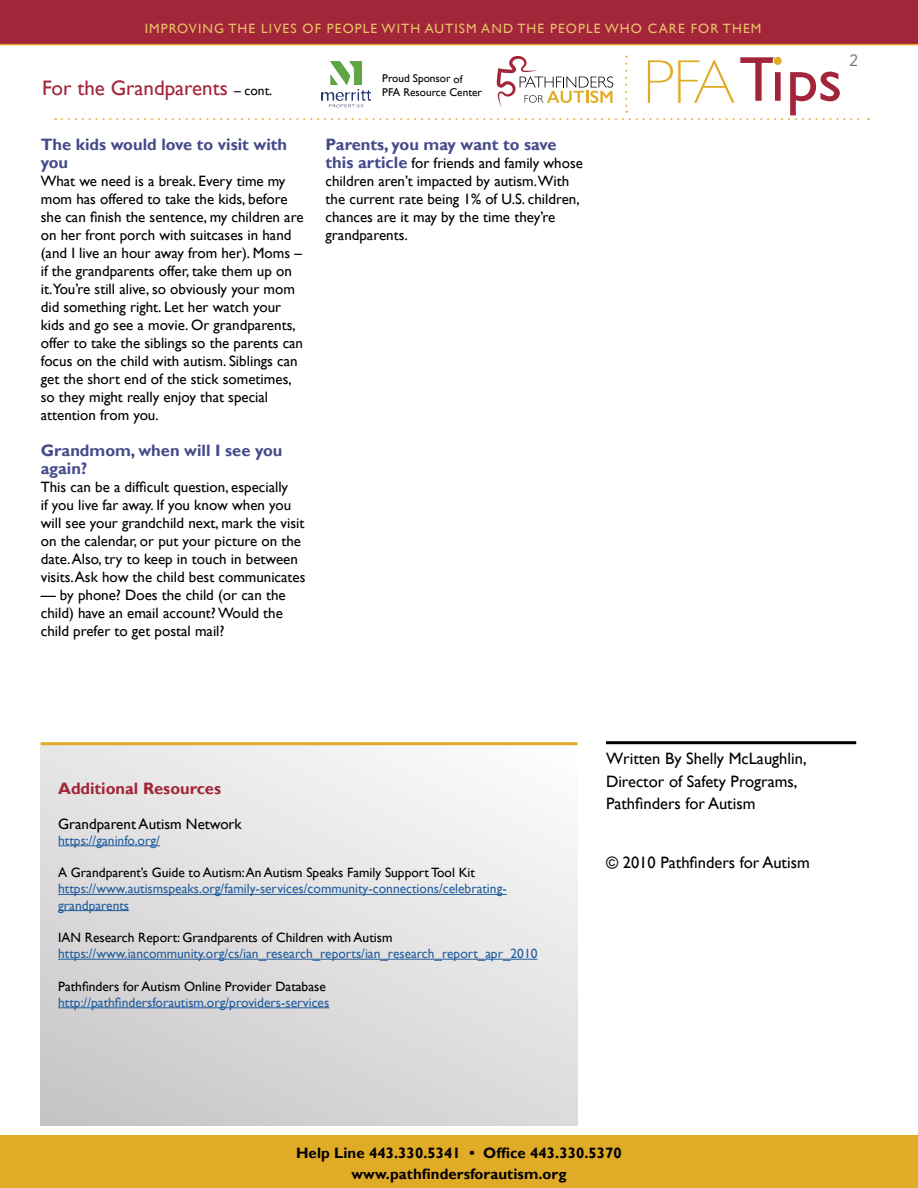
<style>
.page{position:relative;width:918px;height:1188px;background:#fff}
.page>*{position:absolute;margin:0;border:0;box-sizing:border-box;transform-origin:0 0}
.t1{font:21px "Gill Sans";color:#a22539}
.t2{font:16.5px/22.5px "Gill Sans";color:#000}
.t3{font:700 16.5px/18px "Gill Sans";color:#454b8a}
.t4{font:700 16.5px "Gill Sans";color:#a22539}
.t5{font:16.5px "Gotham Narrow";color:#6e6f72}
.t6{font:15px/18px "Gill Sans";color:#000}
.t7{font:700 15px/21px "Gill Sans";letter-spacing:.005em;color:#000;text-align:center}
.t8{font:13.5px/16.2px "Gill Sans";color:#215e9e}
.t9{font:13.5px "Gill Sans";color:#000}
.t10{font:13.5px "Gill Sans";letter-spacing:.08em;color:#e8c068}
.t11{font:11.25px/13.5px "Gill Sans";color:#000}
.s1{font-size:13.5px;color:#000}
.s2{font-weight:700;font-size:16.5px;color:#454b8a}
</style>
<div class="page">
<div style="left:0;top:1136px;width:918px;height:52px;background:#e0ab26"></div>
<div style="left:40px;top:745px;width:538px;height:380px;background:linear-gradient(to bottom,#f3f2f2,#d1ced0)"></div>
<hr style="left:606px;top:741px;width:250px;height:3px;background:#000">
<div style="left:0;top:0;width:918px;height:45px;background:#a22539"></div>
<hr style="left:58px;top:845px;width:102px;height:1px;background:#215e9e">
<hr style="left:58px;top:894px;width:449px;height:1px;background:#215e9e">
<hr style="left:58px;top:910px;width:71px;height:1px;background:#215e9e">
<hr style="left:58px;top:959px;width:480px;height:1px;background:#215e9e">
<hr style="left:58px;top:1007px;width:271px;height:1px;background:#215e9e">
<hr style="left:41px;top:742px;width:537px;height:3px;background:#e0ab26">
<svg style="left:62px;top:56px;width:807px;height:64px"></svg>
<img style="left:330px;top:61px;width:32px;height:24px">
<p class="t10" style="left:145px;top:20px;width:618px">IMPROVING THE LIVES OF PEOPLE WITH AUTISM AND THE PEOPLE WHO CARE FOR THEM</p>
<h1 class="t1" style="left:42px;top:76px;width:231px">For the Grandparents <span class="s1">– cont.</span></h1>
<p class="t3" style="left:41px;top:136px;width:248px">The kids would love to visit with you</p>
<p class="t6" style="left:41px;top:172px;width:264px">What we need is a break. Every time my mom has offered to take the kids, before she can finish the sentence, my children are on her front porch with suitcases in hand (and I live an hour away from her). Moms – if the grandparents offer, take them up on it.You’re still alive, so obviously your mom did something right. Let her watch your kids and go see a movie. Or grandparents, offer to take the siblings so the parents can focus on the child with autism. Siblings can get the short end of the stick sometimes, so they might really enjoy that special attention from you.</p>
<p class="t3" style="left:41px;top:442px;width:243px">Grandmom, when will I see you again?</p>
<p class="t6" style="left:41px;top:478px;width:266px">This can be a difficult question, especially<br>if you live far away. If you know when you will see your grandchild next, mark the visit on the calendar, or put your picture on the date. Also, try to keep in touch in between visits. Ask how the child best communicates</p>
<p class="t6" style="left:41px;top:586px;width:246px">— by phone? Does the child (or can the child) have an email account? Would the child prefer to get postal mail?</p>
<p class="t11" style="left:382px;top:72px;width:101px">Proud Sponsor of<br>PFA Resource Center</p>
<p class="t3" style="left:326px;top:136px;width:232px">Parents, you may want to save</p>
<p class="t6" style="left:326px;top:154px;width:259px"><span class="s2">this article</span> for friends and family whose children aren’t impacted by autism.With the current rate being 1% of U.S. children, chances are it may by the time they’re grandparents.</p>
<p class="t5" style="left:849px;top:50px;width:10px">2</p>
<p class="t4" style="left:58px;top:779px;width:164px">Additional Resources</p>
<p class="t6" style="left:58px;top:815px;width:185px">Grandparent Autism Network</p>
<p class="t8" style="left:58px;top:832px;width:103px">https://ganinfo.org/</p>
<p class="t9" style="left:58px;top:865px;width:418px">A Grandparent’s Guide to Autism: An Autism Speaks Family Support Tool Kit</p>
<p class="t8" style="left:58px;top:881px;width:450px">https://www.autismspeaks.org/family-services/community-connections/celebrating&shy;grandparents</p>
<p class="t9" style="left:58px;top:930px;width:336px">IAN Research Report: Grandparents of Children with Autism</p>
<p class="t8" style="left:58px;top:946px;width:481px">https://www.iancommunity.org/cs/ian_research_reports/ian_research_report_apr_2010</p>
<p class="t9" style="left:58px;top:978px;width:269px">Pathfinders for Autism Online Provider Database</p>
<p class="t8" style="left:58px;top:994px;width:273px">http://pathfindersforautism.org/providers-services</p>
<p class="t2" style="left:606px;top:748px;width:202px">Written By Shelly McLaughlin,<br>Director of Safety Programs,<br>Pathfinders for Autism</p>
<p class="t2" style="left:606px;top:851px;width:205px">© 2010 Pathfinders for Autism</p>
<p class="t7" style="left:296px;top:1143px;width:327px">Help Line 443.330.5341 • Office 443.330.5370 www.pathfindersforautism.org</p>
</div>
